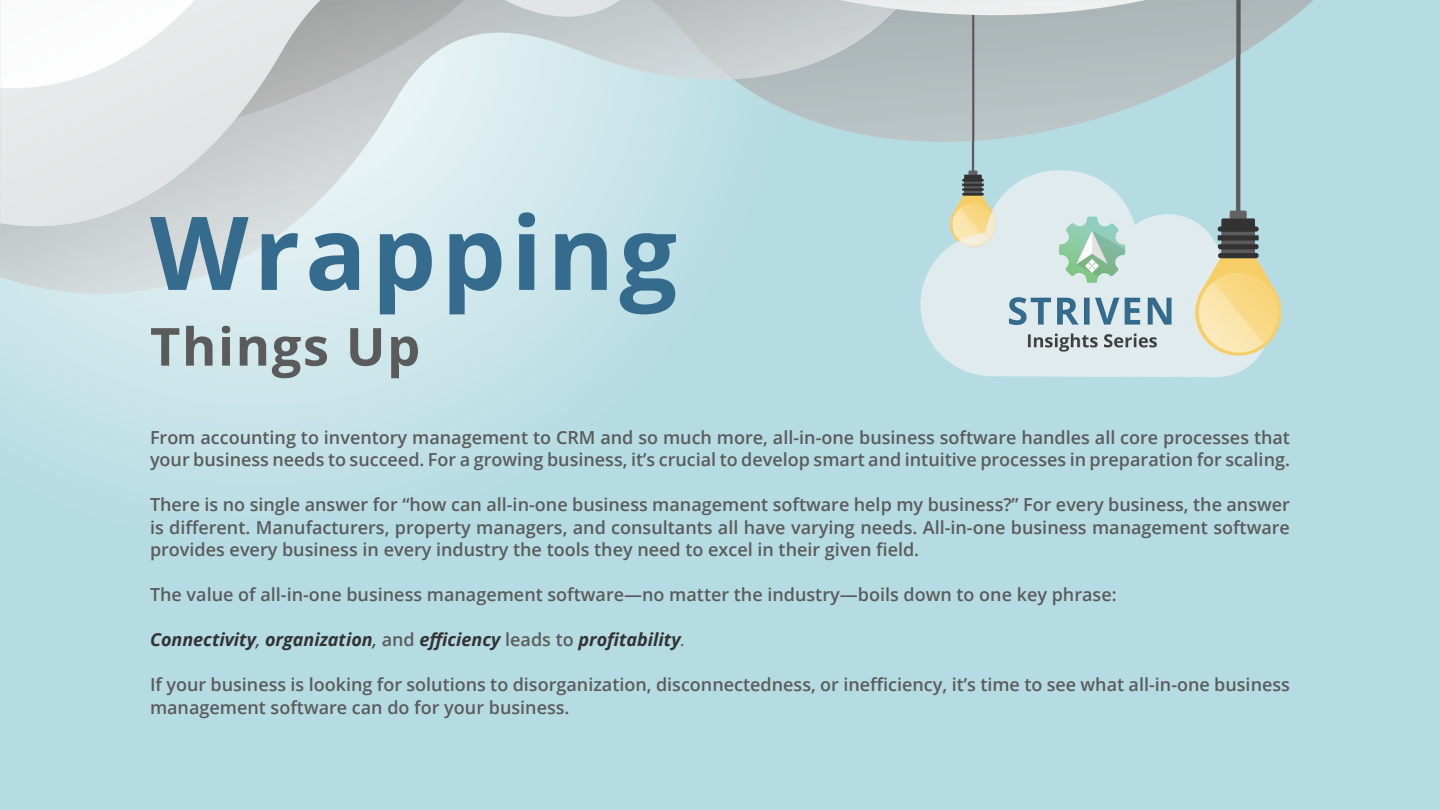
<style>
.page{position:relative;width:1440px;height:810px;background:#fff}
.page>*{position:absolute;margin:0;border:0;box-sizing:border-box;transform-origin:0 0}
.t1{font:700 102px "Open Sans";letter-spacing:.05em;color:#356b8d}
.t2{font:700 52.5px "Open Sans";letter-spacing:.03em;color:#5b5b5b}
.t3{font:600 18px/22.5px "Open Sans";color:#5b5b5b}
.t4{font:italic 700 18px "Open Sans";color:#333}
.s1{font-weight:400}
.s2{font-weight:600;font-style:normal;color:#5b5b5b}
.s3{font-weight:400;color:#5b5b5b}
</style>
<div class="page">
<img style="left:0;top:0;width:1440px;height:810px">
<h1 class="t1" style="left:150px;top:181px;width:529px">Wrapping</h1>
<h2 class="t2" style="left:150px;top:310px;width:272px">Things Up</h2>
<p class="t3" style="left:150px;top:426px;width:1142px">From accounting to inventory management to CRM and so much more, all-in-one business software handles all core processes that your business needs to succeed. For a growing business, it’s crucial to develop smart and intuitive processes in preparation for scaling.</p>
<p class="t3" style="left:150px;top:493px;width:1142px;text-align:justify">There is no single answer for “how can all-in-one business management software help my business?” For every business, the answer is different. Manufacturers, property managers, and consultants all have varying needs. All-in-one business management software provides every business in every industry the tools they need to excel in their given field.</p>
<p class="t3" style="left:150px;top:583px;width:968px">The value of all-in-one business management software—no matter the industry—boils down to one key phrase:</p>
<p class="t4" style="left:150px;top:627px;width:537px">Connectivity<span class="s1">,</span> organization<span class="s1">,</span> <span class="s2">and</span> efficiency <span class="s2">leads to</span> profitability<span class="s3">.</span></p>
<p class="t3" style="left:150px;top:673px;width:1142px">If your business is looking for solutions to disorganization, disconnectedness, or inefficiency, it’s time to see what all-in-one business management software can do for your business.</p>
</div>
